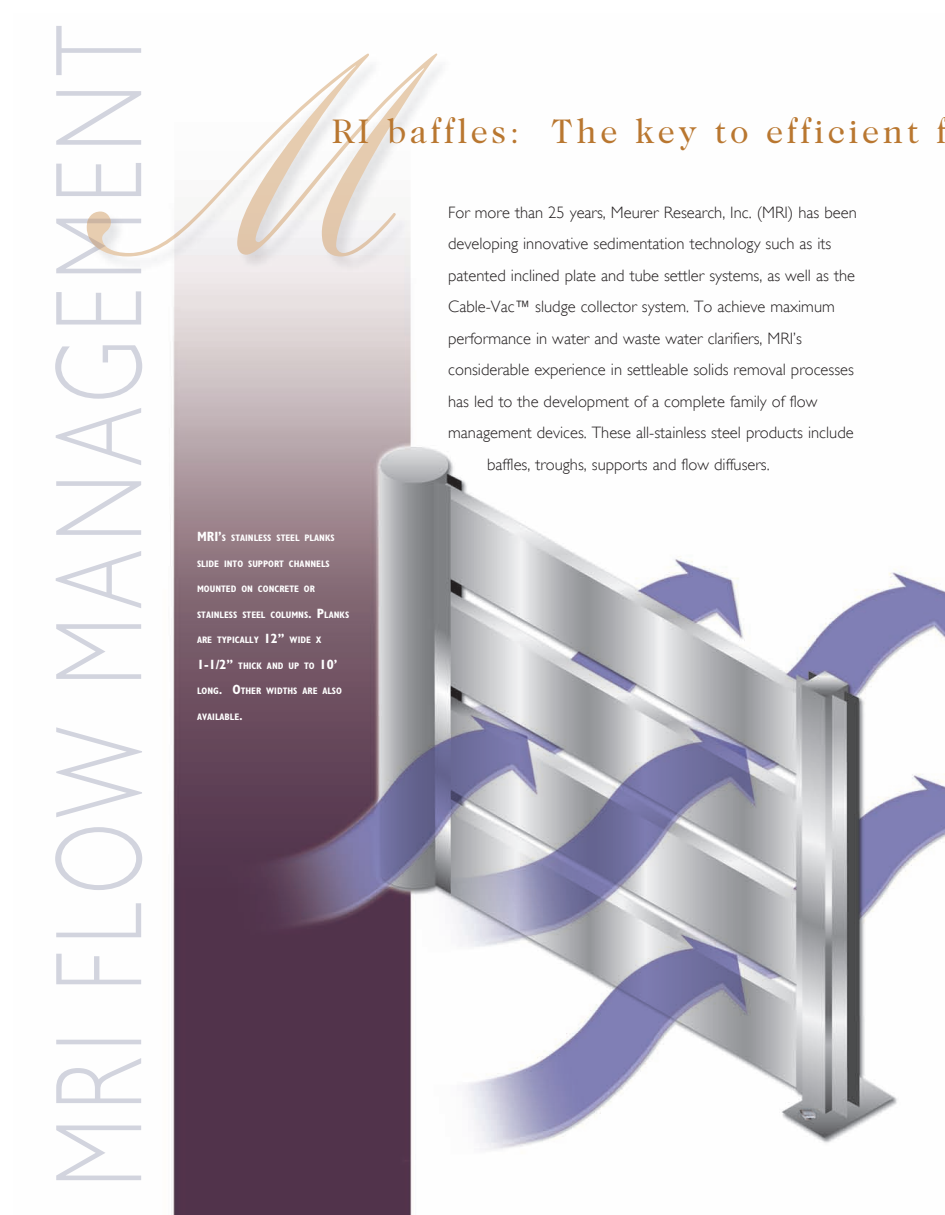
<style>
.page{position:relative;width:945px;height:1215px;background:#fff}
.page>*{position:absolute;margin:0;border:0;box-sizing:border-box;transform-origin:0 0}
.t1{font:34.5px "Caslon Two Twenty Four";letter-spacing:.1em;color:#b97730}
.t2{font:300 16.5px "Gill Sans";color:#231f20}
.t3{font:700 condensed 9.45px "Gill Sans";color:#fff}
.s1{font-size:13.5px}
</style>
<div class="page">
<img style="left:142px;top:53px;width:803px;height:1162px">
<img style="left:55px;top:26px;width:87px;height:1154px">
<img style="left:87px;top:54px;width:350px;height:202px">
<img style="left:87px;top:219px;width:24px;height:30px">
<h1 class="t1" style="left:331px;top:112px;width:617px">RI baffles: The key to efficient f</h1>
<p class="t3" style="left:197px;top:532px;width:139px"><span class="s1">MRI’</span>S STAINLESS STEEL PLANKS</p>
<p class="t3" style="left:197px;top:558px;width:134px">SLIDE INTO SUPPORT CHANNELS</p>
<p class="t3" style="left:197px;top:583px;width:119px">MOUNTED ON CONCRETE OR</p>
<p class="t3" style="left:197px;top:609px;width:154px">STAINLESS STEEL COLUMNS<span class="s1">. P</span>LANKS</p>
<p class="t3" style="left:197px;top:634px;width:126px">ARE TYPICALLY <span class="s1">12”</span> WIDE X</p>
<p class="t3" style="left:197px;top:660px;width:142px"><span class="s1">1-1/2”</span> THICK AND UP TO <span class="s1">10’</span></p>
<p class="t3" style="left:197px;top:685px;width:146px">LONG<span class="s1">. O</span>THER WIDTHS ARE ALSO</p>
<p class="t3" style="left:197px;top:711px;width:47px">AVAILABLE<span class="s1">.</span></p>
<p class="t2" style="left:448px;top:203px;width:410px">For more than 25 years, Meurer Research, Inc. (MRI) has been</p>
<p class="t2" style="left:448px;top:234px;width:385px">developing innovative sedimentation technology such as its</p>
<p class="t2" style="left:448px;top:266px;width:408px">patented inclined plate and tube settler systems, as well as the</p>
<p class="t2" style="left:448px;top:297px;width:388px">Cable-Vac™ sludge collector system. To achieve maximum</p>
<p class="t2" style="left:448px;top:329px;width:355px">performance in water and waste water clarifiers, MRI’s</p>
<p class="t2" style="left:448px;top:360px;width:407px">considerable experience in settleable solids removal processes</p>
<p class="t2" style="left:448px;top:392px;width:371px">has led to the development of a complete family of flow</p>
<p class="t2" style="left:448px;top:423px;width:407px">management devices. These all-stainless steel products include</p>
<p class="t2" style="left:487px;top:455px;width:284px">baffles, troughs, supports and flow diffusers.</p>
</div>
